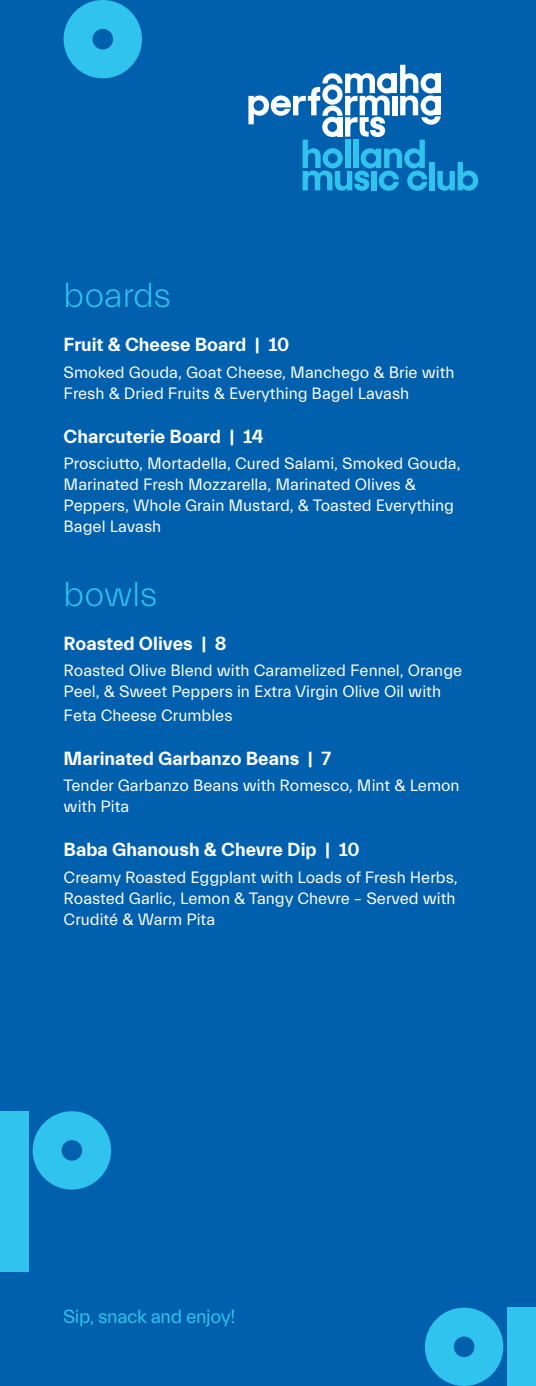
<style>
.page{position:relative;width:536px;height:1386px;background:#0160ad}
.page>*{position:absolute;margin:0;border:0;box-sizing:border-box;transform-origin:0 0}
.Food{font:300 35px "Everett";color:#2fc3ed}
.Food_Title{font:700 19.25px "Everett";color:#fff}
.Food-2{font:19.25px "Everett";letter-spacing:-.02em;color:#2fc3ed}
.Food-3{font:16.62px/21px "Everett";color:#fff}
</style>
<div class="page">
<svg style="left:425px;top:1308px;width:78px;height:78px"></svg>
<svg style="left:64px;top:0;width:78px;height:78px"></svg>
<svg style="left:33px;top:1111px;width:78px;height:79px"></svg>
<div style="left:0;top:1111px;width:29px;height:161px;background:#2fc3ed"></div>
<div style="left:507px;top:1308px;width:29px;height:78px;background:#2fc3ed"></div>
<svg style="left:248px;top:65px;width:230px;height:126px"></svg>
<p class="Food" style="left:64px;top:276px;width:109px">boards</p>
<p class="Food_Title" style="left:64px;top:334px;width:227px">Fruit &amp; Cheese Board | 10</p>
<p class="Food-3" style="left:64px;top:362px;width:392px">Smoked Gouda, Goat Cheese, Manchego &amp; Brie with<br>Fresh &amp; Dried Fruits &amp; Everything Bagel Lavash</p>
<p class="Food_Title" style="left:64px;top:426px;width:201px">Charcuterie Board | 14</p>
<p class="Food-3" style="left:64px;top:454px;width:398px">Prosciutto, Mortadella, Cured Salami, Smoked Gouda, Marinated Fresh Mozzarella, Marinated Olives &amp; Peppers, Whole Grain Mustard, &amp; Toasted Everything Bagel Lavash</p>
<p class="Food" style="left:64px;top:575px;width:95px">bowls</p>
<p class="Food_Title" style="left:64px;top:633px;width:164px">Roasted Olives | 8</p>
<p class="Food-3" style="left:64px;top:661px;width:400px">Roasted Olive Blend with Caramelized Fennel, Orange<br>Peel, &amp; Sweet Peppers in Extra Virgin Olive Oil with</p>
<p class="Food-3" style="left:64px;top:705px;width:170px">Feta Cheese Crumbles</p>
<p class="Food_Title" style="left:64px;top:748px;width:269px">Marinated Garbanzo Beans | 7</p>
<p class="Food-3" style="left:64px;top:775px;width:397px">Tender Garbanzo Beans with Romesco, Mint &amp; Lemon with Pita</p>
<p class="Food_Title" style="left:64px;top:839px;width:297px">Baba Ghanoush &amp; Chevre Dip | 10</p>
<p class="Food-3" style="left:64px;top:867px;width:395px">Creamy Roasted Eggplant with Loads of Fresh Herbs,<br>Roasted Garlic, Lemon &amp; Tangy Chevre – Served with<br>Crudité &amp; Warm Pita</p>
<p class="Food-2" style="left:63px;top:1307px;width:174px">Sip, snack and enjoy!</p>
</div>
